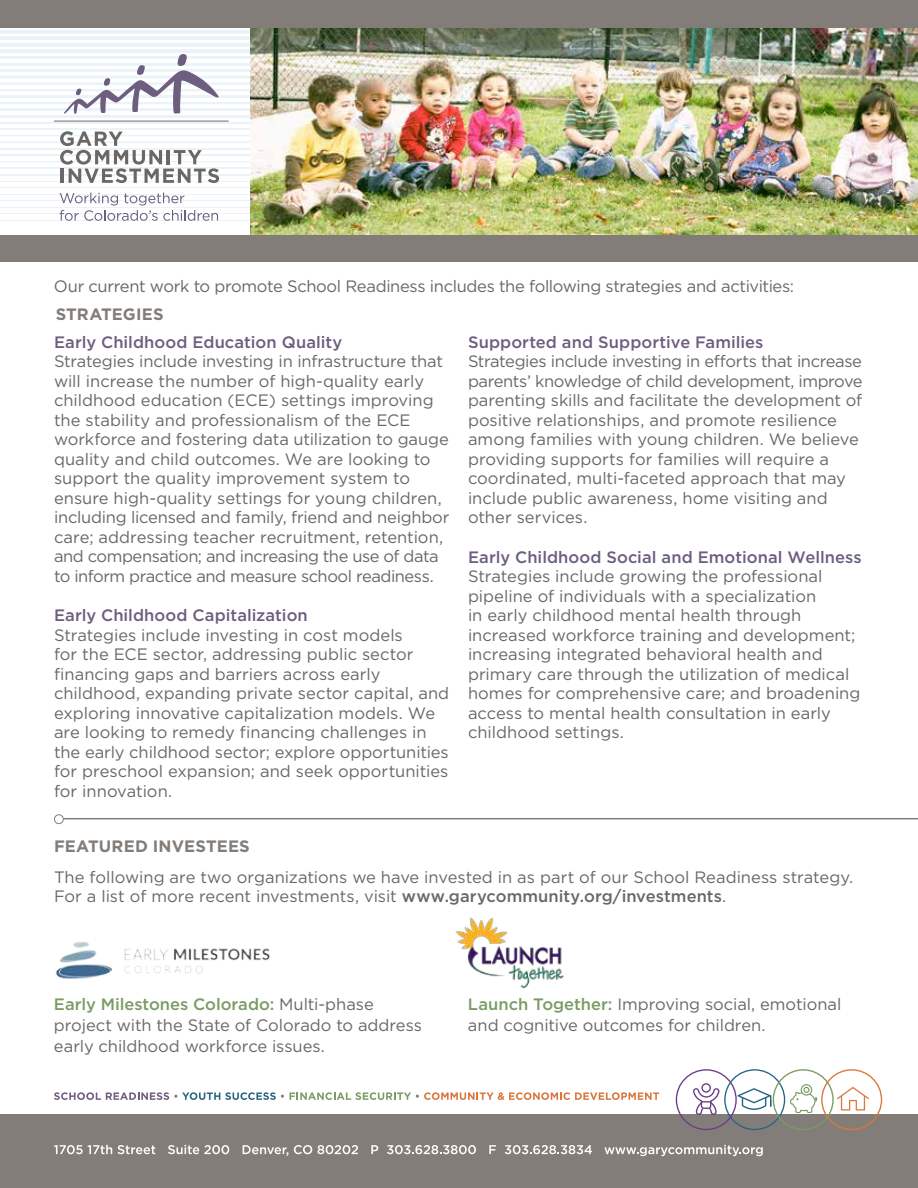
<style>
.page{position:relative;width:918px;height:1188px;background:#fff}
.page>*{position:absolute;margin:0;border:0;box-sizing:border-box;transform-origin:0 0}
.t1{font:16.5px/19.5px "Gotham";letter-spacing:-.005em;color:#6b6764}
.t2{font:500 16.5px "Gotham";letter-spacing:.005em;color:#6d5d7f}
.t3{font:700 16.5px "Gotham";letter-spacing:.01em;color:#837d79}
.s1{font-weight:500}
.s2{font-weight:500;color:#7a9c63}
</style>
<div class="page">
<hr style="left:0;top:30px;width:918px;height:3px;background:#eaf3f8">
<hr style="left:0;top:37px;width:918px;height:3px;background:#eaf3f8">
<hr style="left:0;top:43px;width:918px;height:3px;background:#eaf3f8">
<hr style="left:0;top:50px;width:918px;height:3px;background:#eaf3f8">
<hr style="left:0;top:56px;width:918px;height:3px;background:#eaf3f8">
<hr style="left:0;top:63px;width:918px;height:3px;background:#eaf3f8">
<hr style="left:0;top:69px;width:918px;height:3px;background:#eaf3f8">
<hr style="left:0;top:76px;width:918px;height:2px;background:#eaf3f8">
<hr style="left:0;top:82px;width:918px;height:3px;background:#eaf3f8">
<hr style="left:0;top:89px;width:918px;height:2px;background:#eaf3f8">
<hr style="left:0;top:95px;width:918px;height:3px;background:#eaf3f8">
<hr style="left:0;top:102px;width:918px;height:2px;background:#eaf3f8">
<hr style="left:0;top:109px;width:918px;height:2px;background:#eaf3f8">
<hr style="left:0;top:115px;width:918px;height:2px;background:#eaf3f8">
<hr style="left:0;top:122px;width:918px;height:2px;background:#eaf3f8">
<hr style="left:0;top:128px;width:918px;height:2px;background:#eaf3f8">
<hr style="left:0;top:135px;width:918px;height:1px;background:#eaf3f8">
<hr style="left:0;top:141px;width:918px;height:2px;background:#eaf3f8">
<hr style="left:0;top:148px;width:918px;height:1px;background:#eaf3f8">
<hr style="left:0;top:154px;width:918px;height:2px;background:#eaf3f8">
<hr style="left:0;top:161px;width:918px;height:1px;background:#eaf3f8">
<hr style="left:0;top:168px;width:918px;height:1px;background:#eaf3f8">
<hr style="left:0;top:174px;width:918px;height:1px;background:#eaf3f8">
<hr style="left:0;top:181px;width:918px;height:1px;background:#eaf3f8">
<hr style="left:0;top:187px;width:918px;height:1px;background:#eaf3f8">
<hr style="left:0;top:194px;width:918px;height:1px;background:#eaf3f8">
<hr style="left:0;top:200px;width:918px;height:1px;background:#eaf3f8">
<hr style="left:0;top:207px;width:918px;height:1px;background:#eaf3f8">
<hr style="left:0;top:213px;width:918px;height:1px;background:#eaf3f8">
<hr style="left:0;top:220px;width:918px;height:1px;background:#eaf3f8">
<img style="left:250px;top:27px;width:667px;height:208px">
<div style="left:0;top:1115px;width:918px;height:73px;background:#837d79"></div>
<svg style="left:54px;top:1145px;width:58px;height:9px"></svg>
<svg style="left:118px;top:1145px;width:37px;height:9px"></svg>
<svg style="left:168px;top:1145px;width:61px;height:9px"></svg>
<svg style="left:243px;top:1145px;width:45px;height:11px"></svg>
<svg style="left:294px;top:1145px;width:64px;height:9px"></svg>
<svg style="left:371px;top:1145px;width:7px;height:9px"></svg>
<svg style="left:387px;top:1145px;width:89px;height:9px"></svg>
<svg style="left:489px;top:1145px;width:7px;height:9px"></svg>
<svg style="left:505px;top:1145px;width:87px;height:9px"></svg>
<svg style="left:604px;top:1145px;width:159px;height:11px"></svg>
<div style="left:0;top:0;width:918px;height:27px;background:#837d79"></div>
<svg style="left:64px;top:54px;width:155px;height:60px"></svg>
<hr style="left:54px;top:121px;width:175px;height:1px;background:#6b6764">
<svg style="left:60px;top:131px;width:159px;height:52px"></svg>
<svg style="left:60px;top:193px;width:158px;height:28px"></svg>
<div style="left:0;top:235px;width:918px;height:27px;background:#837d79"></div>
<svg style="left:676px;top:1069px;width:206px;height:61px"></svg>
<svg style="left:54px;top:1092px;width:605px;height:8px"></svg>
<hr style="left:64px;top:818px;width:854px;height:1px;background:#857d79">
<div style="left:54px;top:814px;width:10px;height:10px;border:1px solid #857d79;border-radius:50%"></div>
<img style="left:455px;top:917px;width:109px;height:72px">
<img style="left:55px;top:942px;width:215px;height:37px">
<p class="t1" style="left:54px;top:276px;width:742px">Our current work to promote School Readiness includes the following strategies and activities:</p>
<p class="t3" style="left:56px;top:305px;width:109px">STRATEGIES</p>
<p class="t2" style="left:54px;top:332px;width:290px">Early Childhood Education Quality</p>
<p class="t1" style="left:54px;top:351px;width:397px">Strategies include investing in infrastructure that will increase the number of high-quality early childhood education (ECE) settings improving the stability and professionalism of the ECE workforce and fostering data utilization to gauge quality and child outcomes. We are looking to support the quality improvement system to ensure high-quality settings for young children, including licensed and family, friend and neighbor care; addressing teacher recruitment, retention, and compensation; and increasing the use of data to inform practice and measure school readiness.</p>
<p class="t2" style="left:54px;top:606px;width:255px">Early Childhood Capitalization</p>
<p class="t1" style="left:54px;top:625px;width:397px">Strategies include investing in cost models<br>for the ECE sector, addressing public sector financing gaps and barriers across early childhood, expanding private sector capital, and exploring innovative capitalization models. We are looking to remedy financing challenges in the early childhood sector; explore opportunities for preschool expansion; and seek opportunities for innovation.</p>
<p class="t3" style="left:54px;top:836px;width:197px">FEATURED INVESTEES</p>
<p class="t2" style="left:468px;top:332px;width:297px">Supported and Supportive Families</p>
<p class="t1" style="left:468px;top:351px;width:396px">Strategies include investing in efforts that increase parents’ knowledge of child development, improve parenting skills and facilitate the development of positive relationships, and promote resilience among families with young children. We believe providing supports for families will require a coordinated, multi-faceted approach that may include public awareness, home visiting and other services.</p>
<p class="t2" style="left:468px;top:548px;width:395px">Early Childhood Social and Emotional Wellness</p>
<p class="t1" style="left:468px;top:567px;width:394px">Strategies include growing the professional pipeline of individuals with a specialization<br>in early childhood mental health through increased workforce training and development; increasing integrated behavioral health and primary care through the utilization of medical homes for comprehensive care; and broadening access to mental health consultation in early childhood settings.</p>
<p class="t1" style="left:54px;top:867px;width:801px">The following are two organizations we have invested in as part of our School Readiness strategy.<br>For a list of more recent investments, visit <span class="s1">www.garycommunity.org/investments</span>.</p>
<p class="t1" style="left:54px;top:994px;width:370px;line-height:21px"><span class="s2">Early Milestones Colorado:</span> Multi-phase project with the State of Colorado to address early childhood workforce issues.</p>
<p class="t1" style="left:468px;top:994px;width:375px;line-height:21px"><span class="s2">Launch Together:</span> Improving social, emotional and cognitive outcomes for children.</p>
</div>
